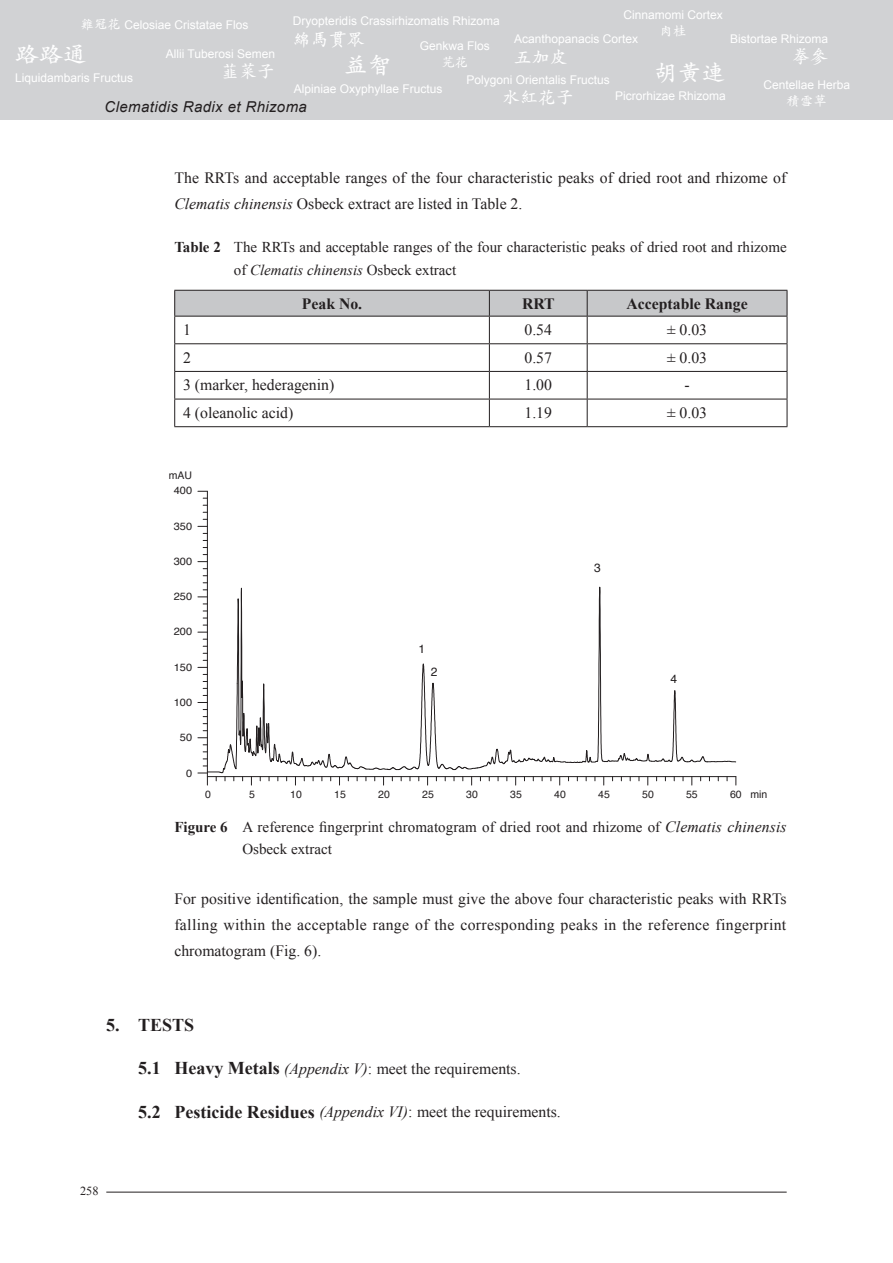
<style>
.page{position:relative;width:893px;height:1263px;background:#fff}
.page>*{position:absolute;margin:0;border:0;box-sizing:border-box;transform-origin:0 0}
.t1{font:600 24px "M Kai HK";color:#fff}
.t2{font:600 18px "M Kai HK";color:#fff}
.t3{font:700 18px "Times New Roman";color:#231f20}
.t4{font:15.75px/26.2px "Times New Roman";color:#231f20}
.t5{font:700 15.75px "Times New Roman";color:#231f20}
.t6{font:15px/22.5px "Times New Roman";color:#231f20}
.t7{font:italic 15px "Arial";letter-spacing:.025em;color:#231f20}
.t8{font:600 13.5px "M Kai HK";color:#fff}
.t9{font:12.3px "Times New Roman";color:#231f20}
.t10{font:12px "Arial";color:#fff}
.t11{font:12px "Helvetica";color:#231f20}
.t12{font:10.5px "Helvetica";color:#231f20}
.t13{font:10.5px "Helvetica";color:#231f20;scale:1.05 1}
.s1{font-family:"M Kai HK";font-weight:600;font-size:13.5px}
.s2{font-style:italic}
.s3{font-weight:700}
.s4{font-style:italic;font-size:15.75px}
.s5{font-weight:700;font-size:18px}
</style>
<div class="page">
<div style="left:0;top:0;width:893px;height:119px;background:#d1d2d4"></div>
<hr style="left:106px;top:1192px;width:681px;height:1px;background:#231f20">
<svg style="left:174px;top:290px;width:614px;height:136px"></svg>
<hr style="left:174px;top:371px;width:315px;height:1px;background:#231f20">
<hr style="left:174px;top:399px;width:315px;height:1px;background:#231f20">
<hr style="left:174px;top:426px;width:315px;height:1px;background:#231f20">
<hr style="left:489px;top:371px;width:98px;height:1px;background:#231f20">
<hr style="left:489px;top:399px;width:98px;height:1px;background:#231f20">
<hr style="left:489px;top:426px;width:98px;height:1px;background:#231f20">
<hr style="left:587px;top:371px;width:200px;height:1px;background:#231f20">
<hr style="left:587px;top:399px;width:200px;height:1px;background:#231f20">
<hr style="left:587px;top:426px;width:200px;height:1px;background:#231f20">
<hr style="left:207px;top:491px;width:1px;height:286px;background:#231f20">
<svg style="left:198px;top:540px;width:538px;height:245px"></svg>
<p class="t10" style="left:623px;top:7px;width:101px">Cinnamomi Cortex</p>
<p class="t8" style="left:660px;top:22px;width:28px">肉桂</p>
<p class="t10" style="left:293px;top:13px;width:208px">Dryopteridis Crassirhizomatis Rhizoma</p>
<p class="t2" style="left:293px;top:27px;width:73px">綿馬貫眾</p>
<p class="t10" style="left:514px;top:31px;width:126px">Acanthopanacis Cortex</p>
<p class="t2" style="left:514px;top:45px;width:55px">五加皮</p>
<p class="t10" style="left:81px;top:17px;width:169px"><span class="s1">雞冠花</span> Celosiae Cristatae Flos</p>
<p class="t10" style="left:730px;top:31px;width:100px">Bistortae Rhizoma</p>
<p class="t2" style="left:792px;top:44px;width:37px">拳參</p>
<p class="t10" style="left:420px;top:38px;width:72px">Genkwa Flos</p>
<p class="t8" style="left:441px;top:52px;width:28px">芫花</p>
<p class="t1" style="left:15px;top:37px;width:73px">路路通</p>
<p class="t10" style="left:15px;top:70px;width:120px">Liquidambaris Fructus</p>
<p class="t1" style="left:654px;top:56px;width:73px">胡黃連</p>
<p class="t10" style="left:615px;top:88px;width:112px">Picrorhizae Rhizoma</p>
<p class="t10" style="left:166px;top:45px;width:111px">Allii Tuberosi Semen</p>
<p class="t2" style="left:221px;top:59px;width:55px">韮菜子</p>
<p class="t7" style="left:105px;top:97px;width:204px">Clematidis Radix et Rhizoma</p>
<p class="t1" style="left:344px;top:48px;width:49px">益智</p>
<p class="t10" style="left:294px;top:81px;width:150px">Alpiniae Oxyphyllae Fructus</p>
<p class="t10" style="left:467px;top:72px;width:145px">Polygoni Orientalis Fructus</p>
<p class="t2" style="left:502px;top:85px;width:73px">水紅花子</p>
<p class="t10" style="left:763px;top:77px;width:88px">Centellae Herba</p>
<p class="t8" style="left:787px;top:92px;width:42px">積雪草</p>
<p class="t4" style="left:174px;top:165px;width:614px">The RRTs and acceptable ranges of the four characteristic peaks of dried root and rhizome of<br><span class="s2">Clematis chinensis</span> Osbeck extract are listed in Table 2.</p>
<p class="t6" style="left:234px;top:236px;width:554px;text-indent:-60px"><span class="s3">Table 2</span> The RRTs and acceptable ranges of the four characteristic peaks of dried root and rhizome of <span class="s2">Clematis chinensis</span> Osbeck extract</p>
<p class="t5" style="left:302px;top:293px;width:62px">Peak No.</p>
<p class="t5" style="left:522px;top:293px;width:34px">RRT</p>
<p class="t5" style="left:626px;top:293px;width:123px">Acceptable Range</p>
<p class="t4" style="left:183px;top:317px;width:9px">1</p>
<p class="t4" style="left:524px;top:317px;width:29px">0.54</p>
<p class="t4" style="left:667px;top:317px;width:42px">± 0.03</p>
<p class="t4" style="left:183px;top:344px;width:9px">2</p>
<p class="t4" style="left:524px;top:344px;width:29px">0.57</p>
<p class="t4" style="left:667px;top:344px;width:42px">± 0.03</p>
<p class="t4" style="left:183px;top:372px;width:153px">3 (marker, hederagenin)</p>
<p class="t4" style="left:524px;top:372px;width:29px">1.00</p>
<p class="t4" style="left:684px;top:372px;width:7px">-</p>
<p class="t4" style="left:183px;top:399px;width:112px">4 (oleanolic acid)</p>
<p class="t4" style="left:524px;top:399px;width:29px">1.19</p>
<p class="t4" style="left:667px;top:399px;width:42px">± 0.03</p>
<p class="t12" style="left:169px;top:466px;width:25px">mAU</p>
<p class="t13" style="left:174px;top:481px;width:19px">400</p>
<p class="t13" style="left:174px;top:517px;width:19px">350</p>
<p class="t13" style="left:174px;top:552px;width:19px">300</p>
<p class="t13" style="left:174px;top:587px;width:19px">250</p>
<p class="t13" style="left:174px;top:623px;width:19px">200</p>
<p class="t13" style="left:174px;top:658px;width:19px">150</p>
<p class="t13" style="left:174px;top:693px;width:19px">100</p>
<p class="t13" style="left:180px;top:729px;width:13px">50</p>
<p class="t13" style="left:186px;top:764px;width:7px">0</p>
<p class="t11" style="left:419px;top:638px;width:8px">1</p>
<p class="t11" style="left:431px;top:661px;width:8px">2</p>
<p class="t11" style="left:594px;top:557px;width:8px">3</p>
<p class="t11" style="left:671px;top:669px;width:8px">4</p>
<p class="t12" style="left:205px;top:785px;width:7px">0</p>
<p class="t12" style="left:290px;top:785px;width:13px">10</p>
<p class="t12" style="left:378px;top:785px;width:13px">20</p>
<p class="t12" style="left:466px;top:785px;width:13px">30</p>
<p class="t12" style="left:554px;top:785px;width:13px">40</p>
<p class="t12" style="left:750px;top:785px;width:18px">min</p>
<p class="t12" style="left:249px;top:785px;width:7px">5</p>
<p class="t12" style="left:334px;top:785px;width:13px">15</p>
<p class="t12" style="left:422px;top:785px;width:13px">25</p>
<p class="t12" style="left:510px;top:785px;width:13px">35</p>
<p class="t12" style="left:598px;top:785px;width:13px">45</p>
<p class="t12" style="left:642px;top:785px;width:13px">50</p>
<p class="t12" style="left:686px;top:785px;width:13px">55</p>
<p class="t12" style="left:730px;top:785px;width:13px">60</p>
<p class="t6" style="left:242px;top:816px;width:546px;text-indent:-68px"><span class="s3">Figure 6</span> A reference fingerprint chromatogram of dried root and rhizome of <span class="s4">Clematis chinensis<br></span>Osbeck extract</p>
<p class="t4" style="left:174px;top:885px;width:614px;text-align:justify">For positive identification, the sample must give the above four characteristic peaks with RRTs falling within the acceptable range of the corresponding peaks in the reference fingerprint chromatogram (Fig. 6).</p>
<p class="t3" style="left:106px;top:1012px;width:89px">5. TESTS</p>
<p class="t4" style="left:138px;top:1055px;width:384px"><span class="s5">5.1 Heavy Metals</span> <span class="s2">(Appendix V)</span>: meet the requirements.</p>
<p class="t4" style="left:138px;top:1098px;width:424px"><span class="s5">5.2 Pesticide Residues</span> <span class="s2">(Appendix VI)</span>: meet the requirements.</p>
<p class="t9" style="left:80px;top:1182px;width:20px">258</p>
</div>
